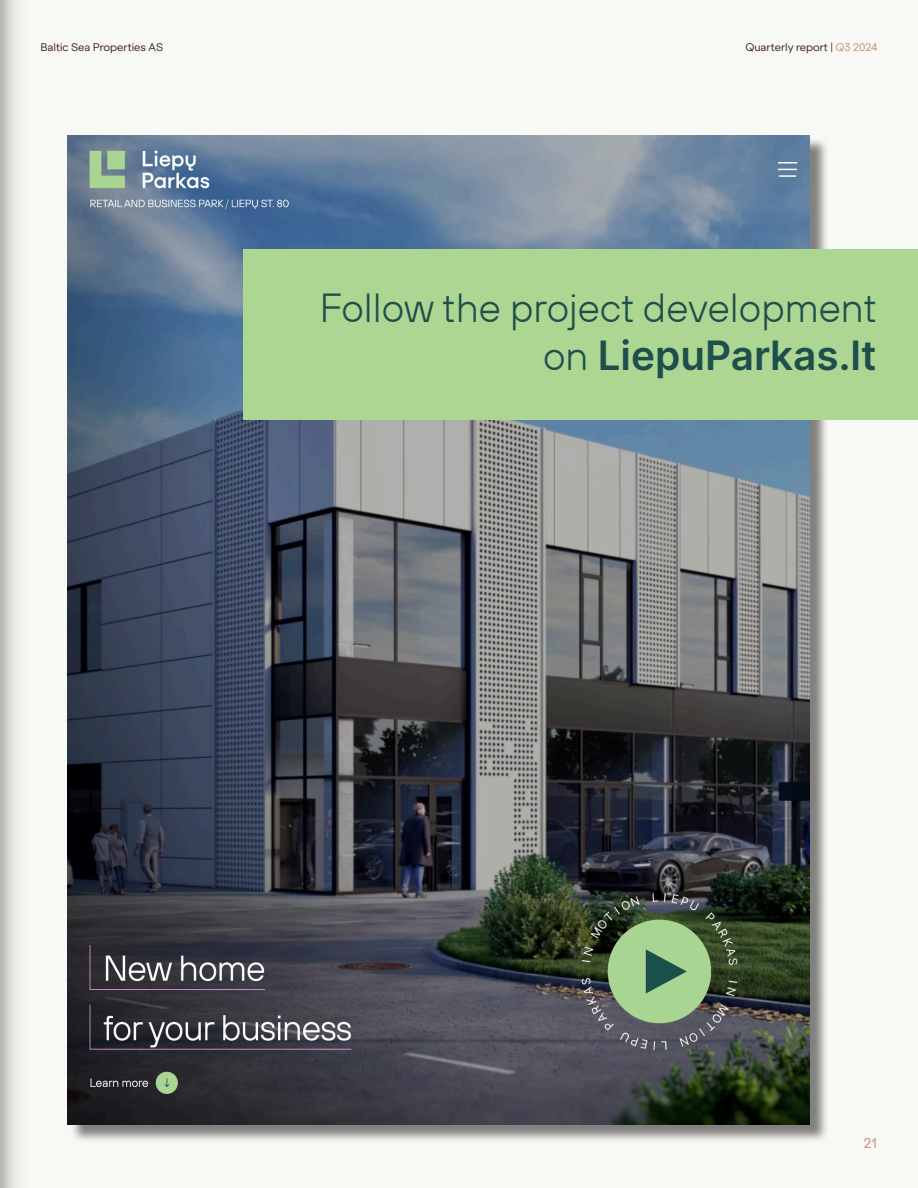
<style>
.page{position:relative;width:918px;height:1188px;background:#f8f8f5}
.page>*{position:absolute;margin:0;border:0;box-sizing:border-box;transform-origin:0 0}
.Headline{font:300 40.5px/48.6px "TT Hoves";color:#1f4f4c;text-align:right}
.t1{font:13.5px "Klarheit Grotesk";color:#bc9270}
.t2{font:10.5px "Klarheit Grotesk";color:#3e1e1f}
.s1{color:#bc9270}
.s2{font-family:"Inter";font-weight:600}
</style>
<div class="page">
<hr style="left:0;top:0;width:1px;height:1188px;background:#231f20">
<svg style="left:1px;top:0;width:50px;height:1188px"></svg>
<div style="left:70px;top:137px;width:759px;height:1006px;background:#231f20;opacity:.55"></div>
<img style="left:68px;top:135px;width:742px;height:989px">
<div style="left:243px;top:249px;width:675px;height:171px;background:#add693"></div>
<p class="t2" style="left:40px;top:38px;width:124px">Baltic Sea Properties AS</p>
<p class="t2" style="left:745px;top:38px;width:134px">Quarterly report | <span class="s1">Q3 2024</span></p>
<p class="Headline" style="left:320px;top:282px;width:559px">Follow the project development on <span class="s2">LiepuParkas.lt</span></p>
<p class="t1" style="left:864px;top:1132px;width:15px">21</p>
</div>
